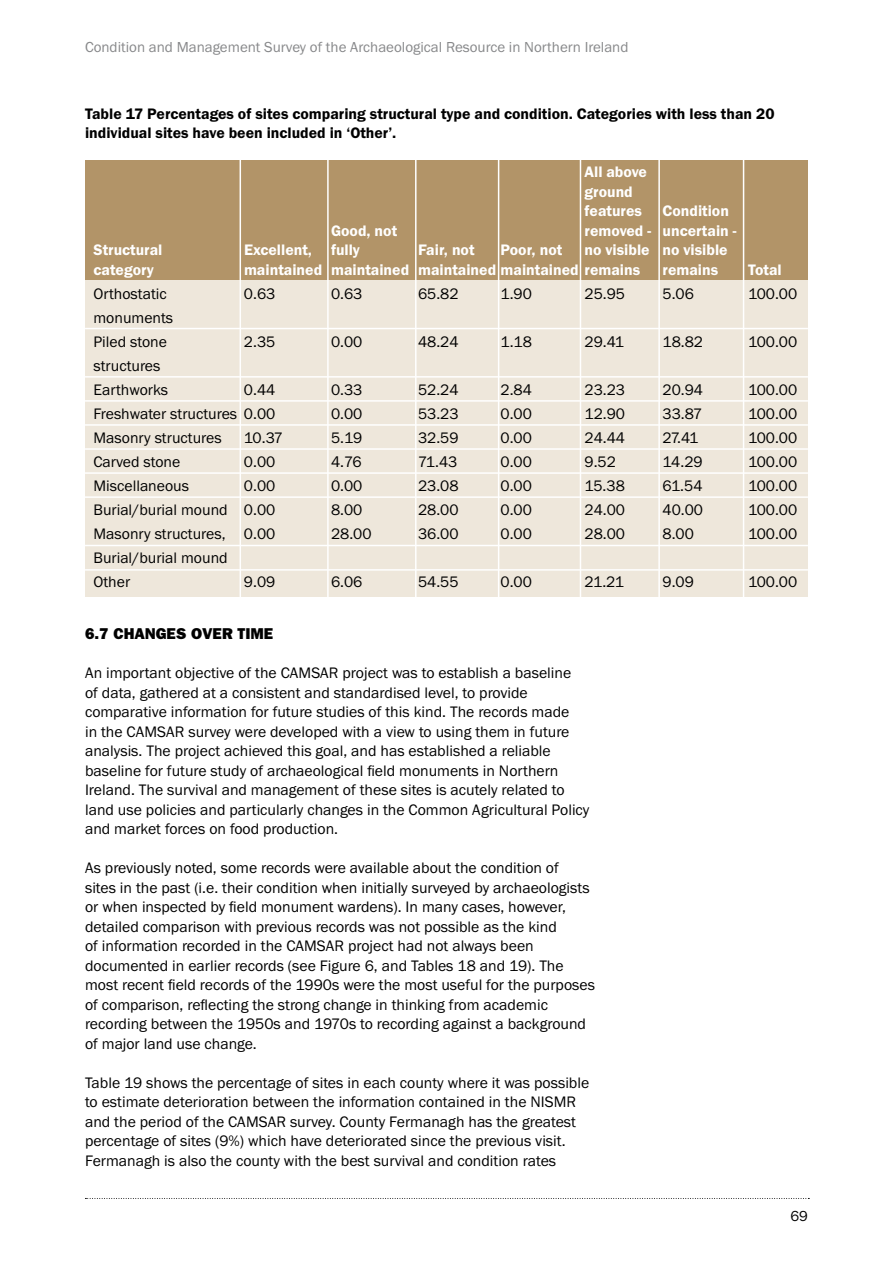
<style>
.page{position:relative;width:893px;height:1263px;background:#fff}
.page>*{position:absolute;margin:0;border:0;box-sizing:border-box;transform-origin:0 0}
.t1{font:15.75px/19.5px "Franklin Got ITC";color:#000}
.t2{font:600 15.75px/19.5px "Franklin Got ITC";color:#fff}
.t3{font:600 15.75px/19.5px "Franklin Got ITC";color:#000}
.t4{font:800 15.75px "Franklin Gothic";color:#000}
.t5{font:15px "Franklin Got ITC";color:#87888a}
.t6{font:15px "Franklin Got ITC";color:#000}
</style>
<div class="page">
<svg style="left:85px;top:1198px;width:724px;height:1px"></svg>
<div style="left:85px;top:180px;width:723px;height:417px;background:#eee7db"></div>
<div style="left:85px;top:161px;width:723px;height:119px;background:#b29468"></div>
<hr style="left:85px;top:328px;width:723px;height:1px;background:#fff">
<hr style="left:85px;top:376px;width:723px;height:2px;background:#fff">
<hr style="left:85px;top:400px;width:723px;height:2px;background:#fff">
<hr style="left:85px;top:424px;width:723px;height:2px;background:#fff">
<hr style="left:85px;top:448px;width:723px;height:2px;background:#fff">
<hr style="left:85px;top:472px;width:723px;height:2px;background:#fff">
<hr style="left:85px;top:496px;width:723px;height:2px;background:#fff">
<hr style="left:85px;top:569px;width:723px;height:2px;background:#fff">
<hr style="left:85px;top:545px;width:723px;height:1px;background:#fff">
<hr style="left:240px;top:158px;width:1px;height:445px;background:#fff">
<hr style="left:327px;top:158px;width:2px;height:445px;background:#fff">
<hr style="left:415px;top:158px;width:2px;height:445px;background:#fff">
<hr style="left:498px;top:158px;width:1px;height:445px;background:#fff">
<hr style="left:580px;top:158px;width:1px;height:445px;background:#fff">
<hr style="left:658px;top:158px;width:2px;height:445px;background:#fff">
<hr style="left:743px;top:156px;width:1px;height:445px;background:#fff">
<p class="t5" style="left:85px;top:38px;width:545px">Condition and Management Survey of the Archaeological Resource in Northern Ireland</p>
<p class="t3" style="left:85px;top:103px;width:691px">Table 17 Percentages of sites comparing structural type and condition. Categories with less than 20 individual sites have been included in ‘Other’.</p>
<p class="t2" style="left:585px;top:162px;width:64px">All above ground features</p>
<p class="t2" style="left:663px;top:201px;width:68px">Condition</p>
<p class="t2" style="left:331px;top:220px;width:68px">Good, not</p>
<p class="t2" style="left:585px;top:220px;width:153px">removed - uncertain -</p>
<p class="t2" style="left:94px;top:240px;width:70px">Structural</p>
<p class="t2" style="left:244px;top:240px;width:151px">Excellent, fully F</p>
<p class="t2" style="left:426px;top:240px;width:50px">air, not</p>
<p class="t2" style="left:501px;top:240px;width:63px">Poor, not</p>
<p class="t2" style="left:585px;top:240px;width:145px">no visible no visible</p>
<p class="t2" style="left:93px;top:259px;width:62px">category</p>
<p class="t2" style="left:244px;top:259px;width:398px">maintained maintained maintained maintained remains</p>
<p class="t2" style="left:662px;top:259px;width:121px">remains Total</p>
<p class="t1" style="left:93px;top:283px;width:75px">Orthostatic</p>
<p class="t1" style="left:244px;top:283px;width:33px">0.63</p>
<p class="t1" style="left:331px;top:283px;width:33px">0.63</p>
<p class="t1" style="left:418px;top:283px;width:42px">65.82</p>
<p class="t1" style="left:500px;top:283px;width:33px">1.90</p>
<p class="t1" style="left:584px;top:283px;width:42px">25.95</p>
<p class="t1" style="left:662px;top:283px;width:33px">5.06</p>
<p class="t1" style="left:748px;top:283px;width:51px">100.00</p>
<p class="t1" style="left:93px;top:305px;width:81px;line-height:24px">monuments<br>Piled stone</p>
<p class="t1" style="left:244px;top:331px;width:33px">2.35</p>
<p class="t1" style="left:331px;top:331px;width:33px">0.00</p>
<p class="t1" style="left:418px;top:331px;width:42px">48.24</p>
<p class="t1" style="left:500px;top:331px;width:33px">1.18</p>
<p class="t1" style="left:584px;top:331px;width:41px">29.41</p>
<p class="t1" style="left:662px;top:331px;width:42px">18.82</p>
<p class="t1" style="left:748px;top:331px;width:51px">100.00</p>
<p class="t1" style="left:93px;top:353px;width:76px;line-height:24px">structures<br>Earthworks</p>
<p class="t1" style="left:244px;top:379px;width:33px">0.44</p>
<p class="t1" style="left:331px;top:379px;width:33px">0.33</p>
<p class="t1" style="left:418px;top:379px;width:42px">52.24</p>
<p class="t1" style="left:500px;top:379px;width:33px">2.84</p>
<p class="t1" style="left:584px;top:379px;width:42px">23.23</p>
<p class="t1" style="left:662px;top:379px;width:42px">20.94</p>
<p class="t1" style="left:748px;top:379px;width:51px">100.00</p>
<p class="t1" style="left:93px;top:403px;width:183px">Freshwater structures 0.00</p>
<p class="t1" style="left:331px;top:403px;width:33px">0.00</p>
<p class="t1" style="left:418px;top:403px;width:42px">53.23</p>
<p class="t1" style="left:500px;top:403px;width:33px">0.00</p>
<p class="t1" style="left:584px;top:403px;width:42px">12.90</p>
<p class="t1" style="left:662px;top:403px;width:41px">33.87</p>
<p class="t1" style="left:748px;top:403px;width:51px">100.00</p>
<p class="t1" style="left:93px;top:427px;width:130px">Masonry structures</p>
<p class="t1" style="left:244px;top:427px;width:41px">10.37</p>
<p class="t1" style="left:331px;top:427px;width:33px">5.19</p>
<p class="t1" style="left:418px;top:427px;width:42px">32.59</p>
<p class="t1" style="left:500px;top:427px;width:33px">0.00</p>
<p class="t1" style="left:584px;top:427px;width:42px">24.44</p>
<p class="t1" style="left:662px;top:427px;width:37px">27.41</p>
<p class="t1" style="left:748px;top:427px;width:51px">100.00</p>
<p class="t1" style="left:93px;top:451px;width:88px">Carved stone</p>
<p class="t1" style="left:244px;top:451px;width:33px">0.00</p>
<p class="t1" style="left:331px;top:451px;width:32px">4.76</p>
<p class="t1" style="left:418px;top:451px;width:41px">71.43</p>
<p class="t1" style="left:500px;top:451px;width:33px">0.00</p>
<p class="t1" style="left:584px;top:451px;width:33px">9.52</p>
<p class="t1" style="left:662px;top:451px;width:42px">14.29</p>
<p class="t1" style="left:748px;top:451px;width:51px">100.00</p>
<p class="t1" style="left:93px;top:475px;width:97px">Miscellaneous</p>
<p class="t1" style="left:244px;top:475px;width:33px">0.00</p>
<p class="t1" style="left:331px;top:475px;width:33px">0.00</p>
<p class="t1" style="left:418px;top:475px;width:42px">23.08</p>
<p class="t1" style="left:500px;top:475px;width:33px">0.00</p>
<p class="t1" style="left:584px;top:475px;width:42px">15.38</p>
<p class="t1" style="left:662px;top:475px;width:42px">61.54</p>
<p class="t1" style="left:748px;top:475px;width:51px">100.00</p>
<p class="t1" style="left:93px;top:499px;width:183px">Burial/burial mound 0.00</p>
<p class="t1" style="left:331px;top:499px;width:33px">8.00</p>
<p class="t1" style="left:418px;top:499px;width:42px">28.00</p>
<p class="t1" style="left:500px;top:499px;width:33px">0.00</p>
<p class="t1" style="left:584px;top:499px;width:42px">24.00</p>
<p class="t1" style="left:662px;top:499px;width:42px">40.00</p>
<p class="t1" style="left:748px;top:499px;width:51px">100.00</p>
<p class="t1" style="left:93px;top:523px;width:183px">Masonry structures, 0.00</p>
<p class="t1" style="left:331px;top:523px;width:42px">28.00</p>
<p class="t1" style="left:418px;top:523px;width:42px">36.00</p>
<p class="t1" style="left:500px;top:523px;width:33px">0.00</p>
<p class="t1" style="left:584px;top:523px;width:42px">28.00</p>
<p class="t1" style="left:662px;top:523px;width:33px">8.00</p>
<p class="t1" style="left:748px;top:523px;width:51px">100.00</p>
<p class="t1" style="left:93px;top:545px;width:136px;line-height:24px">Burial/burial mound<br>Other</p>
<p class="t1" style="left:244px;top:571px;width:33px">9.09</p>
<p class="t1" style="left:331px;top:571px;width:33px">6.06</p>
<p class="t1" style="left:418px;top:571px;width:42px">54.55</p>
<p class="t1" style="left:500px;top:571px;width:33px">0.00</p>
<p class="t1" style="left:584px;top:571px;width:41px">21.21</p>
<p class="t1" style="left:662px;top:571px;width:33px">9.09</p>
<p class="t1" style="left:748px;top:571px;width:51px">100.00</p>
<p class="t4" style="left:85px;top:624px;width:190px">6.7 CHANGES OVER TIME</p>
<p class="t1" style="left:85px;top:663px;width:506px">An important objective of the CAMSAR project was to establish a baseline<br>of data, gathered at a consistent and standardised level, to provide comparative information for future studies of this kind. The records made<br>in the CAMSAR survey were developed with a view to using them in future analysis. The project achieved this goal, and has established a reliable baseline for future study of archaeological field monuments in Northern Ireland. The survival and management of these sites is acutely related to land use policies and particularly changes in the Common Agricultural Policy and market forces on food production.</p>
<p class="t1" style="left:85px;top:858px;width:511px">As previously noted, some records were available about the condition of<br>sites in the past (i.e. their condition when initially surveyed by archaeologists or when inspected by field monument wardens). In many cases, however, detailed comparison with previous records was not possible as the kind<br>of information recorded in the CAMSAR project had not always been documented in earlier records (see Figure 6, and Tables 18 and 19). The most recent field records of the 1990s were the most useful for the purposes of comparison, reflecting the strong change in thinking from academic recording between the 1950s and 1970s to recording against a background of major land use change.</p>
<p class="t1" style="left:85px;top:1072px;width:506px">Table 19 shows the percentage of sites in each county where it was possible to estimate deterioration between the information contained in the NISMR and the period of the CAMSAR survey. County Fermanagh has the greatest percentage of sites (9%) which have deteriorated since the previous visit.<br>Fermanagh is also the county with the best survival and condition rates</p>
<p class="t6" style="left:790px;top:1207px;width:19px">69</p>
</div>
